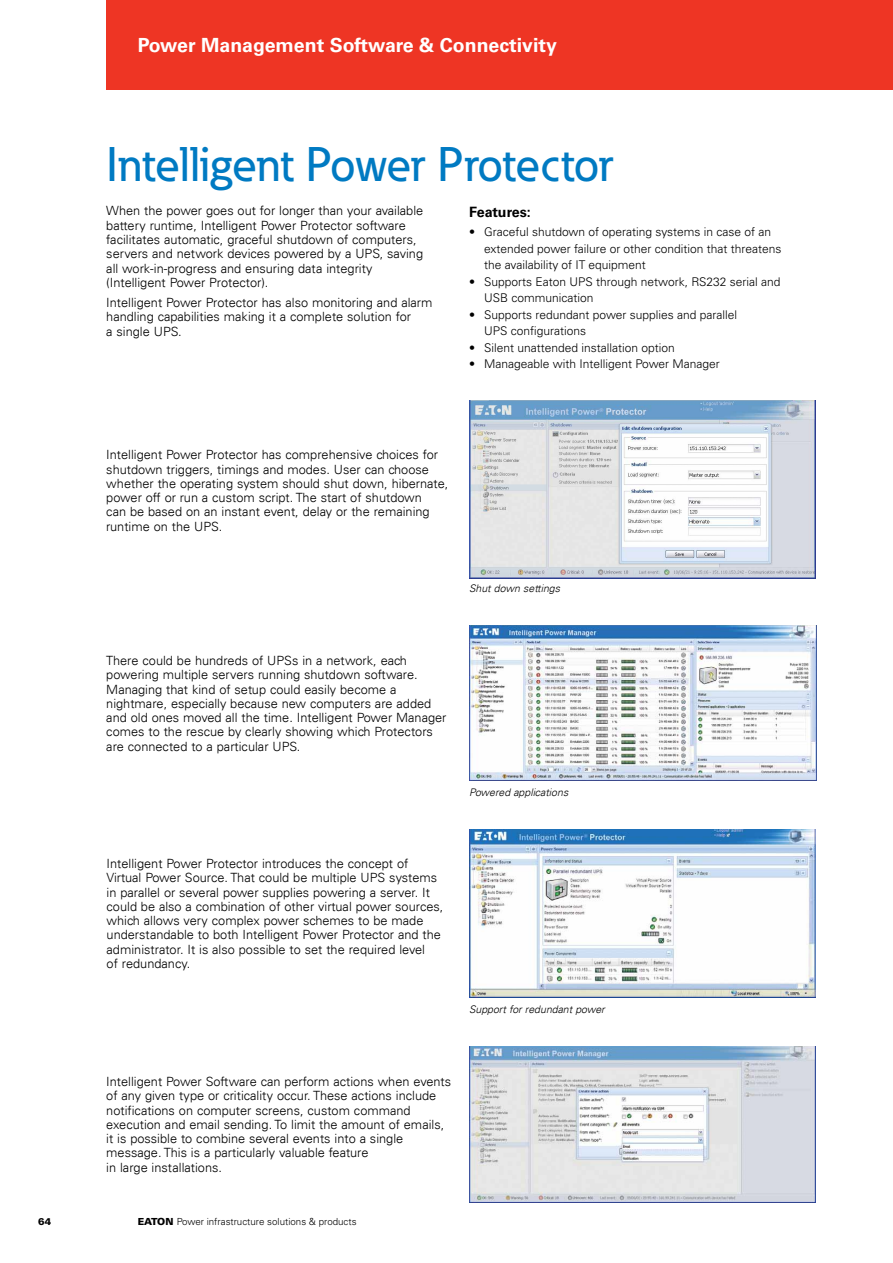
<style>
.page{position:relative;width:893px;height:1263px;background:#fff}
.page>*{position:absolute;margin:0;border:0;box-sizing:border-box;transform-origin:0 0}
.t1{font:500 48px "Eaton";letter-spacing:-.01em;color:#007ac2}
.t2{font:700 19.5px "Univers LT Std";color:#fff}
.t3{font:700 14.25px "Univers LT Std";color:#000}
.t4{font:300 12.75px/14.2px "Univers LT";color:#000}
.t5{font:300 12px/16.5px "Univers LT Pro 45";color:#000}
.t6{font:italic 300 10.5px "Univers LT";color:#000}
.t7{font:300 9.75px "Univers LT Pro 45";color:#000}
.t8{font:900 9.75px "Univers LT Std";color:#000}
.s1{font-family:"Univers LT Std";font-weight:900}
</style>
<div class="page">
<div style="left:107px;top:0;width:786px;height:89px;background:#ee3524"></div>
<img style="left:469px;top:625px;width:347px;height:156px">
<img style="left:469px;top:1046px;width:347px;height:156px">
<img style="left:469px;top:401px;width:347px;height:177px">
<img style="left:469px;top:829px;width:346px;height:168px">
<h2 class="t2" style="left:138px;top:34px;width:421px">Power Management Software &amp; Connectivity</h2>
<h1 class="t1" style="left:107px;top:135px;width:508px">Intelligent Power Protector</h1>
<p class="t4" style="left:106px;top:204px;width:319px">When the power goes out for longer than your available battery runtime, Intelligent Power Protector software facilitates automatic, graceful shutdown of computers, servers and network devices powered by a UPS, saving all work-in-progress and ensuring data integrity (Intelligent Power Protector).</p>
<p class="t4" style="left:106px;top:295px;width:328px">Intelligent Power Protector has also monitoring and alarm handling capabilities making it a complete solution for<br>a single UPS.</p>
<p class="t3" style="left:469px;top:204px;width:63px">Features:</p>
<p class="t5" style="left:484px;top:224px;width:299px;text-indent:-15px">• Graceful shutdown of operating systems in case of an extended power failure or other condition that threatens the availability of IT equipment</p>
<p class="t5" style="left:484px;top:273px;width:298px;text-indent:-15px">• Supports Eaton UPS through network, RS232 serial and<br>USB communication</p>
<p class="t5" style="left:484px;top:306px;width:254px;text-indent:-15px">• Supports redundant power supplies and parallel<br>UPS configurations</p>
<p class="t5" style="left:469px;top:339px;width:207px">• Silent unattended installation option</p>
<p class="t5" style="left:469px;top:356px;width:252px">• Manageable with Intelligent Power Manager</p>
<p class="t4" style="left:106px;top:448px;width:344px">Intelligent Power Protector has comprehensive choices for shutdown triggers, timings and modes. User can choose whether the operating system should shut down, hibernate, power off or run a custom script. The start of shutdown<br>can be based on an instant event, delay or the remaining runtime on the UPS.</p>
<p class="t6" style="left:469px;top:582px;width:92px">Shut down settings</p>
<p class="t4" style="left:106px;top:653px;width:342px">There could be hundreds of UPSs in a network, each powering multiple servers running shutdown software.<br>Managing that kind of setup could easily become a nightmare, especially because new computers are added and old ones moved all the time. Intelligent Power Manager comes to the rescue by clearly showing which Protectors are connected to a particular UPS.</p>
<p class="t6" style="left:469px;top:786px;width:101px">Powered applications</p>
<p class="t4" style="left:107px;top:856px;width:338px">Intelligent Power Protector introduces the concept of Virtual Power Source. That could be multiple UPS systems in parallel or several power supplies powering a server. It could be also a combination of other virtual power sources, which allows very complex power schemes to be made understandable to both Intelligent Power Protector and the administrator. It is also possible to set the required level<br>of redundancy.</p>
<p class="t6" style="left:469px;top:1003px;width:137px">Support for redundant power</p>
<p class="t4" style="left:106px;top:1074px;width:346px">Intelligent Power Software can perform actions when events of any given type or criticality occur. These actions include notifications on computer screens, custom command execution and email sending. To limit the amount of emails, it is possible to combine several events into a single message. This is a particularly valuable feature<br>in large installations.</p>
<p class="t8" style="left:38px;top:1215px;width:15px">64</p>
<p class="t7" style="left:138px;top:1215px;width:220px"><span class="s1">EATON</span> Power infrastructure solutions &amp; products</p>
</div>
